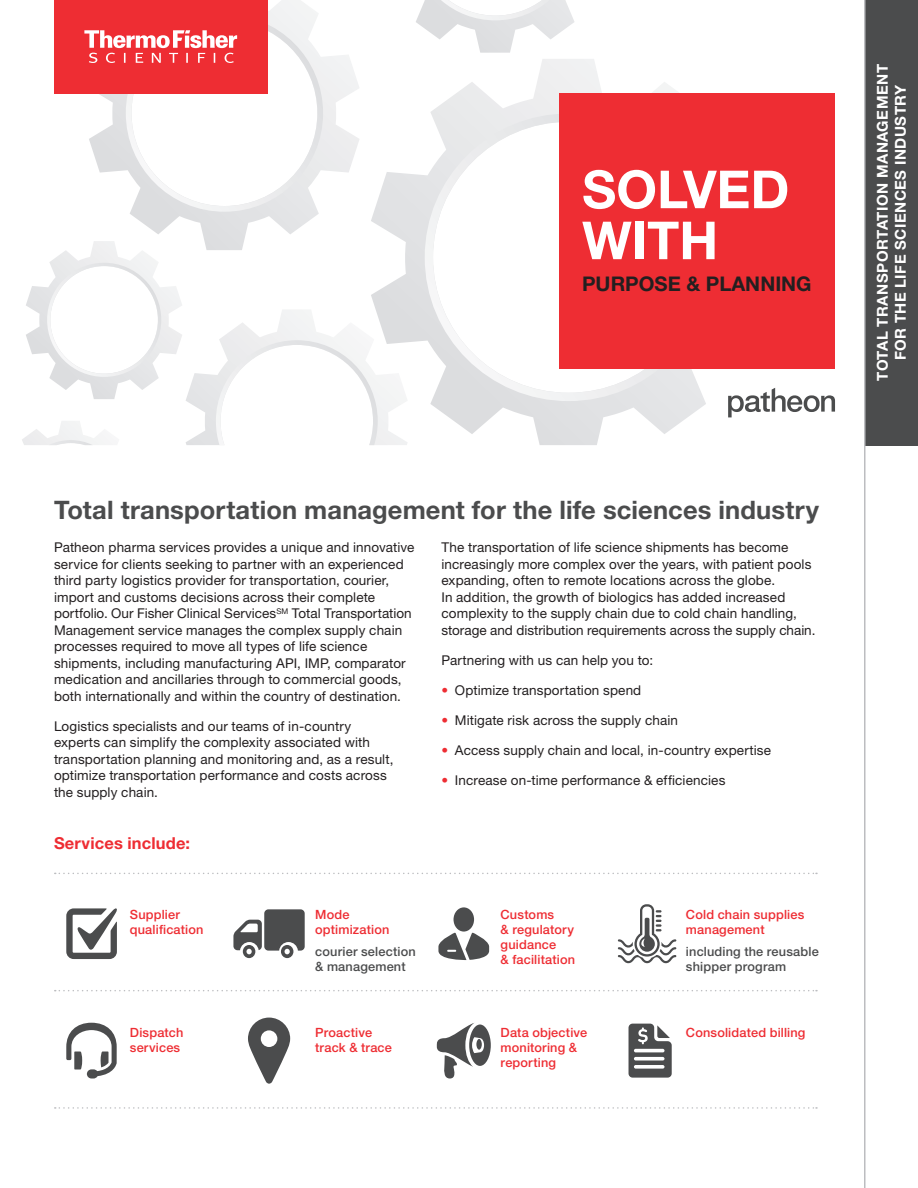
<style>
.page{position:relative;width:918px;height:1188px;background:#fff}
.page>*{position:absolute;margin:0;border:0;box-sizing:border-box;transform-origin:0 0}
.PATH_Fact_Cover_Whit{font:700 52.5px/51px "Helvetica Neue LT Std";color:#fff}
.PATH_Fact_Subhead_1{font:700 25.5px "Helvetica Neue LT Std";letter-spacing:.005em;color:#4b4c4d}
.PATH_Face_Cover_Subh{font:700 20.25px "Helvetica Neue LT Std";color:#231f20}
.PATH_Fact_Subhead_2{font:700 16.5px "Helvetica Neue LT Std";letter-spacing:.01em;color:#ee2d33}
.PATH_Fact_side_bar{font:700 15px/18px "Helvetica Neue LT Std";letter-spacing:.03em;color:#fff;text-align:center}
.PATH_Fact_Body{font:13.5px/16.5px "Helvetica Neue LT Std";letter-spacing:.01em;color:#231f20}
.PATH_Fact_Red_Callou{font:500 12.75px/15px "Helvetica Neue LT Std";letter-spacing:.015em;color:#ee2d33}
.PATH_Fact_Red_Callou-2{font:500 12.75px/15px "Helvetica Neue LT Std";letter-spacing:.015em;color:#4b4c4d}
.s1{color:#ee2d33}
</style>
<div class="page">
<svg style="left:371px;top:59px;width:361px;height:386px"></svg>
<svg style="left:425px;top:114px;width:287px;height:287px"></svg>
<svg style="left:130px;top:0;width:229px;height:241px"></svg>
<svg style="left:416px;top:0;width:158px;height:53px"></svg>
<svg style="left:22px;top:241px;width:386px;height:204px"></svg>
<div style="left:54px;top:0;width:214px;height:93px;background:#ee2d33"></div>
<svg style="left:84px;top:14px;width:239px;height:198px"></svg>
<svg style="left:728px;top:388px;width:107px;height:29px"></svg>
<div style="left:560px;top:93px;width:275px;height:276px;background:#ee2d33"></div>
<div style="left:865px;top:0;width:53px;height:445px;background:#4b4c4d"></div>
<hr style="left:864px;top:0;width:2px;height:1188px;background:#bcbdc0">
<svg style="left:618px;top:904px;width:58px;height:59px"></svg>
<svg style="left:55px;top:873px;width:762px;height:1px"></svg>
<svg style="left:55px;top:1107px;width:762px;height:2px"></svg>
<svg style="left:55px;top:990px;width:762px;height:1px"></svg>
<svg style="left:248px;top:1018px;width:42px;height:66px"></svg>
<svg style="left:438px;top:907px;width:51px;height:53px"></svg>
<svg style="left:233px;top:909px;width:72px;height:49px"></svg>
<svg style="left:66px;top:908px;width:51px;height:51px"></svg>
<svg style="left:436px;top:1023px;width:55px;height:56px"></svg>
<div style="left:476px;top:1039px;width:6px;height:11px;background:#4b4c4d;border-radius:50%"></div>
<svg style="left:66px;top:1023px;width:51px;height:56px"></svg>
<svg style="left:629px;top:1024px;width:43px;height:54px"></svg>
<p class="PATH_Fact_Cover_Whit" style="left:582px;top:163px;width:209px">SOLVED<br>WITH</p>
<p class="PATH_Face_Cover_Subh" style="left:582px;top:272px;width:231px">PURPOSE &amp; PLANNING</p>
<p class="PATH_Fact_Subhead_1" style="left:54px;top:494px;width:767px">Total transportation management for the life sciences industry</p>
<p class="PATH_Fact_Body" style="left:441px;top:539px;width:375px">The transportation of life science shipments has become increasingly more complex over the years, with patient pools expanding, often to remote locations across the globe.<br>In addition, the growth of biologics has added increased complexity to the supply chain due to cold chain handling, storage and distribution requirements across the supply chain.</p>
<p class="PATH_Fact_Body" style="left:441px;top:651px;width:213px">Partnering with us can help you to:</p>
<p class="PATH_Fact_Body" style="left:441px;top:681px;width:201px"><span class="s1">•</span> Optimize transportation spend</p>
<p class="PATH_Fact_Body" style="left:441px;top:711px;width:238px"><span class="s1">•</span> Mitigate risk across the supply chain</p>
<p class="PATH_Fact_Body" style="left:441px;top:741px;width:331px"><span class="s1">•</span> Access supply chain and local, in-country expertise</p>
<p class="PATH_Fact_Body" style="left:441px;top:771px;width:286px"><span class="s1">•</span> Increase on-time performance &amp; efficiencies</p>
<p class="PATH_Fact_Body" style="left:54px;top:539px;width:362px">Patheon pharma services provides a unique and innovative service for clients seeking to partner with an experienced third party logistics provider for transportation, courier, import and customs decisions across their complete portfolio. Our Fisher Clinical Services<sup>SM</sup> Total Transportation Management service manages the complex supply chain processes required to move all types of life science shipments, including manufacturing API, IMP, comparator medication and ancillaries through to commercial goods, both internationally and within the country of destination.</p>
<p class="PATH_Fact_Body" style="left:54px;top:717px;width:341px">Logistics specialists and our teams of in‑country experts can simplify the complexity associated with transportation planning and monitoring and, as a result, optimize transportation performance and costs across the supply chain.</p>
<p class="PATH_Fact_Subhead_2" style="left:54px;top:833px;width:138px">Services include:</p>
<p class="PATH_Fact_Red_Callou" style="left:130px;top:907px;width:75px">Supplier qualification</p>
<p class="PATH_Fact_Red_Callou" style="left:315px;top:907px;width:76px">Mode optimization</p>
<p class="PATH_Fact_Red_Callou-2" style="left:315px;top:944px;width:102px">courier selection &amp; management</p>
<p class="PATH_Fact_Red_Callou" style="left:501px;top:907px;width:76px">Customs<br>&amp; regulatory guidance<br>&amp; facilitation</p>
<p class="PATH_Fact_Red_Callou" style="left:686px;top:907px;width:120px">Cold chain supplies management</p>
<p class="PATH_Fact_Red_Callou-2" style="left:686px;top:944px;width:134px">including the reusable shipper program</p>
<p class="PATH_Fact_Red_Callou" style="left:315px;top:1025px;width:78px">Proactive track &amp; trace</p>
<p class="PATH_Fact_Red_Callou" style="left:686px;top:1025px;width:121px">Consolidated billing</p>
<p class="PATH_Fact_Red_Callou" style="left:130px;top:1025px;width:55px">Dispatch services</p>
<p class="PATH_Fact_Red_Callou" style="left:501px;top:1025px;width:88px">Data objective monitoring &amp; reporting</p>
<p class="PATH_Fact_side_bar" style="left:873px;top:381px;width:318px;rotate:-90deg">TOTAL TRANSPORTATION MANAGEMENT<br>FOR THE LIFE SCIENCES INDUSTRY</p>
</div>
